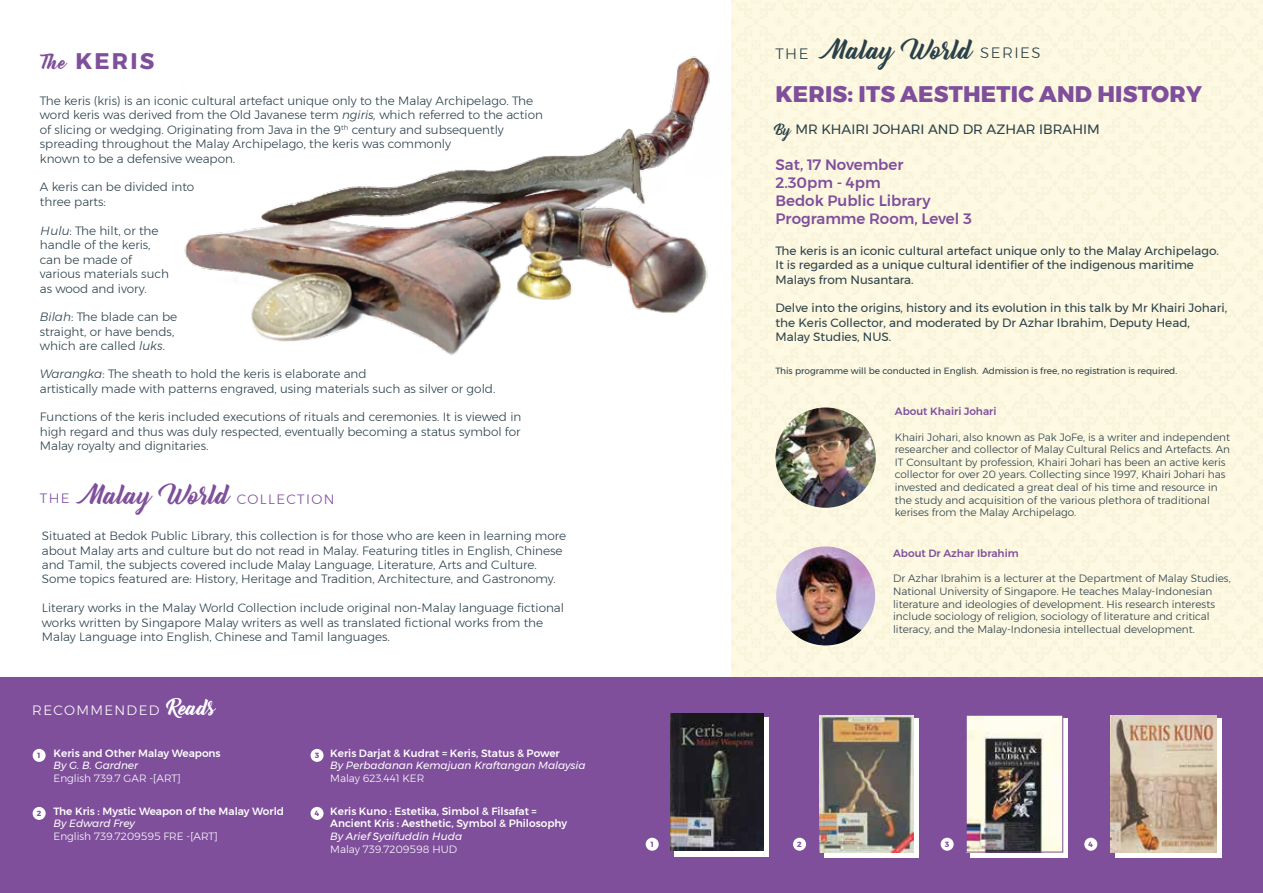
<style>
.page{position:relative;width:1263px;height:893px;background:#fff}
.page>*{position:absolute;margin:0;border:0;box-sizing:border-box;transform-origin:0 0}
.t1{font:24px "Bernadette";color:#2b414a}
.t2{font:800 22.5px "Montserrat";letter-spacing:.01em;color:#7f4f9b}
.t3{font:700 22.5px "Montserrat";letter-spacing:.1em;color:#7f4f9b}
.t4{font:18px "Bernadette";color:#7f4f9b}
.t5{font:500 15px/18px "Montserrat";color:#7f4f9b}
.t6{font:13.5px "Montserrat";color:#2b414a}
.t7{font:300 13.5px "Montserrat";letter-spacing:.1em;color:#7f4f9b}
.t8{font:300 13.5px "Montserrat";letter-spacing:.1em;color:#fff}
.t9{font:300 12px/14.4px "Montserrat";color:#2b414a}
.t10{font:12px/14.4px "Montserrat";color:#2c4049}
.t11{font:300 10.5px/12.6px "Montserrat";color:#2b3f49}
.t12{font:500 10.5px/12.6px "Montserrat";color:#fff}
.t13{font:italic 10.5px "Montserrat";color:#fff}
.t14{font:300 10.5px "Montserrat";color:#fff}
.t15{font:500 10.5px "Montserrat";color:#7f4f9b}
.t16{font:9px "Montserrat";color:#2c4049}
.t17{font:700 7.5px "Montserrat";color:#7f4f9b}
.s1{font-style:italic}
.s2{font-family:"Bernadette";font-weight:400;font-size:24px}
.s3{font-family:"Bernadette";font-weight:400;font-size:19.5px}
.s4{font-family:"Montserrat";font-weight:300;font-size:15px}
.s5{font-family:"Bernadette"}
</style>
<div class="page">
<div style="left:0;top:677px;width:1263px;height:216px;background:#7f4f9b"></div>
<div style="left:731px;top:0;width:532px;height:677px;background:#fdf9e2"></div>
<img style="left:184px;top:56px;width:526px;height:300px">
<img style="left:776px;top:546px;width:99px;height:99px;border-radius:49px">
<img style="left:775px;top:407px;width:101px;height:101px;border-radius:50px">
<div style="left:311px;top:749px;width:13px;height:13px;background:#fff;border-radius:50%"></div>
<div style="left:311px;top:807px;width:13px;height:13px;background:#fff;border-radius:50%"></div>
<div style="left:33px;top:749px;width:13px;height:13px;background:#fff;border-radius:50%"></div>
<div style="left:33px;top:807px;width:13px;height:13px;background:#fff;border-radius:50%"></div>
<div style="left:646px;top:838px;width:13px;height:13px;background:#fff;border-radius:50%"></div>
<div style="left:675px;top:717px;width:94px;height:139px;background:#fff"></div>
<img style="left:670px;top:714px;width:93px;height:137px">
<div style="left:793px;top:838px;width:13px;height:13px;background:#fff;border-radius:50%"></div>
<div style="left:824px;top:719px;width:95px;height:139px;background:#fff"></div>
<img style="left:820px;top:715px;width:94px;height:137px">
<div style="left:1084px;top:838px;width:13px;height:13px;background:#fff;border-radius:50%"></div>
<div style="left:1115px;top:719px;width:107px;height:139px;background:linear-gradient(to right,#fff,#fff)"></div>
<img style="left:1111px;top:715px;width:105px;height:137px">
<div style="left:941px;top:838px;width:13px;height:13px;background:#fff;border-radius:50%"></div>
<div style="left:970px;top:719px;width:98px;height:139px;background:linear-gradient(to right,#fff,#fff)"></div>
<img style="left:968px;top:717px;width:93px;height:133px">
<div style="left:966px;top:715px;width:97px;height:137px;border:1px solid #7f4f9b"></div>
<h2 class="t3" style="left:75px;top:43px;width:81px">KERIS</h2>
<p class="t9" style="left:40px;top:93px;width:505px">The keris (kris) is an iconic cultural artefact unique only to the Malay Archipelago. The word keris was derived from the Old Javanese term <span class="s1">ngiris,</span> which referred to the action of slicing or wedging. Originating from Java in the 9<sup>th</sup> century and subsequently spreading throughout the Malay Archipelago, the keris was commonly<br>known to be a defensive weapon.</p>
<p class="t9" style="left:40px;top:180px;width:156px">A keris can be divided into three parts:</p>
<p class="t9" style="left:40px;top:223px;width:131px"><span class="s1">Hulu</span>: The hilt, or the handle of the keris, can be made of various materials such as wood and ivory.</p>
<p class="t9" style="left:40px;top:310px;width:139px"><span class="s1">Bilah</span>: The blade can be straight, or have bends, which are called <span class="s1">luks</span>.</p>
<p class="t9" style="left:40px;top:367px;width:457px"><span class="s1">Warangka</span>: The sheath to hold the keris is elaborate and<br>artistically made with patterns engraved, using materials such as silver or gold.</p>
<p class="t9" style="left:40px;top:410px;width:483px;text-align:justify">Functions of the keris included executions of rituals and ceremonies. It is viewed in high regard and thus was duly respected, eventually becoming a status symbol for Malay royalty and dignitaries.</p>
<h3 class="t4" style="left:42px;top:48px;width:27px">The</h3>
<p class="t7" style="left:40px;top:489px;width:296px">THE <span class="s2">Malay World</span> COLLECTION</p>
<p class="t9" style="left:42px;top:528px;width:526px">Situated at Bedok Public Library, this collection is for those who are keen in learning more about Malay arts and culture but do not read in Malay. Featuring titles in English, Chinese and Tamil, the subjects covered include Malay Language, Literature, Arts and Culture.<br>Some topics featured are: History, Heritage and Tradition, Architecture, and Gastronomy.</p>
<p class="t9" style="left:42px;top:600px;width:524px">Literary works in the Malay World Collection include original non-Malay language fictional works written by Singapore Malay writers as well as translated fictional works from the<br>Malay Language into English, Chinese and Tamil languages.</p>
<p class="t8" style="left:32px;top:700px;width:185px">RECOMMENDED <span class="s3">Reads</span></p>
<p class="t17" style="left:38px;top:749px;width:5px">1</p>
<p class="t12" style="left:54px;top:747px;width:169px">Keris and Other Malay Weapons</p>
<p class="t13" style="left:54px;top:757px;width:86px">By G. B. Gardner</p>
<p class="t14" style="left:54px;top:770px;width:129px">English 739.7 GAR -[ART]</p>
<p class="t17" style="left:315px;top:749px;width:6px">3</p>
<p class="t12" style="left:330px;top:747px;width:231px">Keris Darjat &amp; Kudrat = Keris, Status &amp; Power</p>
<p class="t13" style="left:330px;top:757px;width:257px">By Perbadanan Kemajuan Kraftangan Malaysia</p>
<p class="t14" style="left:330px;top:770px;width:96px">Malay 623.441 KER</p>
<p class="t17" style="left:37px;top:807px;width:6px">2</p>
<p class="t12" style="left:54px;top:805px;width:232px">The Kris : Mystic Weapon of the Malay World</p>
<p class="t13" style="left:54px;top:816px;width:83px">By Edward Frey</p>
<p class="t14" style="left:54px;top:828px;width:166px">English 739.7209595 FRE -[ART]</p>
<p class="t17" style="left:315px;top:807px;width:6px">4</p>
<p class="t12" style="left:330px;top:805px;width:238px">Keris Kuno : Estetika, Simbol &amp; Filsafat =<br>Ancient Kris : Aesthetic, Symbol &amp; Philosophy</p>
<p class="t13" style="left:330px;top:828px;width:133px">By Arief Syaifuddin Huda</p>
<p class="t14" style="left:330px;top:841px;width:128px">Malay 739.7209598 HUD</p>
<h1 class="t1" style="left:775px;top:30px;width:267px"><span class="s4">THE</span> Malay World <span class="s4">SERIES</span></h1>
<h2 class="t2" style="left:775px;top:76px;width:428px">KERIS: ITS AESTHETIC AND HISTORY</h2>
<p class="t6" style="left:775px;top:119px;width:326px"><span class="s5">By</span> MR KHAIRI JOHARI AND DR AZHAR IBRAHIM</p>
<p class="t5" style="left:775px;top:156px;width:198px">Sat, 17 November<br>2.30pm - 4pm<br>Bedok Public Library<br>Programme Room, Level 3</p>
<p class="t10" style="left:775px;top:243px;width:445px">The keris is an iconic cultural artefact unique only to the Malay Archipelago.<br>It is regarded as a unique cultural identifier of the indigenous maritime<br>Malays from Nusantara.</p>
<p class="t10" style="left:775px;top:301px;width:453px">Delve into the origins, history and its evolution in this talk by Mr Khairi Johari, the Keris Collector, and moderated by Dr Azhar Ibrahim, Deputy Head,<br>Malay Studies, NUS.</p>
<p class="t16" style="left:775px;top:363px;width:403px">This programme will be conducted in English. Admission is free, no registration is required.</p>
<p class="t15" style="left:895px;top:403px;width:103px">About Khairi Johari</p>
<p class="t11" style="left:895px;top:430px;width:337px">Khairi Johari, also known as Pak JoFe, is a writer and independent researcher and collector of Malay Cultural Relics and Artefacts. An IT Consultant by profession, Khairi Johari has been an active keris collector for over 20 years. Collecting since 1997, Khairi Johari has invested and dedicated a great deal of his time and resource in the study and acquisition of the various plethora of traditional kerises from the Malay Archipelago.</p>
<p class="t15" style="left:893px;top:545px;width:127px">About Dr Azhar Ibrahim</p>
<p class="t11" style="left:893px;top:572px;width:339px">Dr Azhar Ibrahim is a lecturer at the Department of Malay Studies, National University of Singapore. He teaches Malay-Indonesian literature and ideologies of development. His research interests include sociology of religion, sociology of literature and critical literacy, and the Malay-Indonesia intellectual development.</p>
<p class="t17" style="left:651px;top:838px;width:5px">1</p>
<p class="t17" style="left:797px;top:838px;width:6px">2</p>
<p class="t17" style="left:945px;top:838px;width:6px">3</p>
<p class="t17" style="left:1088px;top:838px;width:6px">4</p>
</div>
